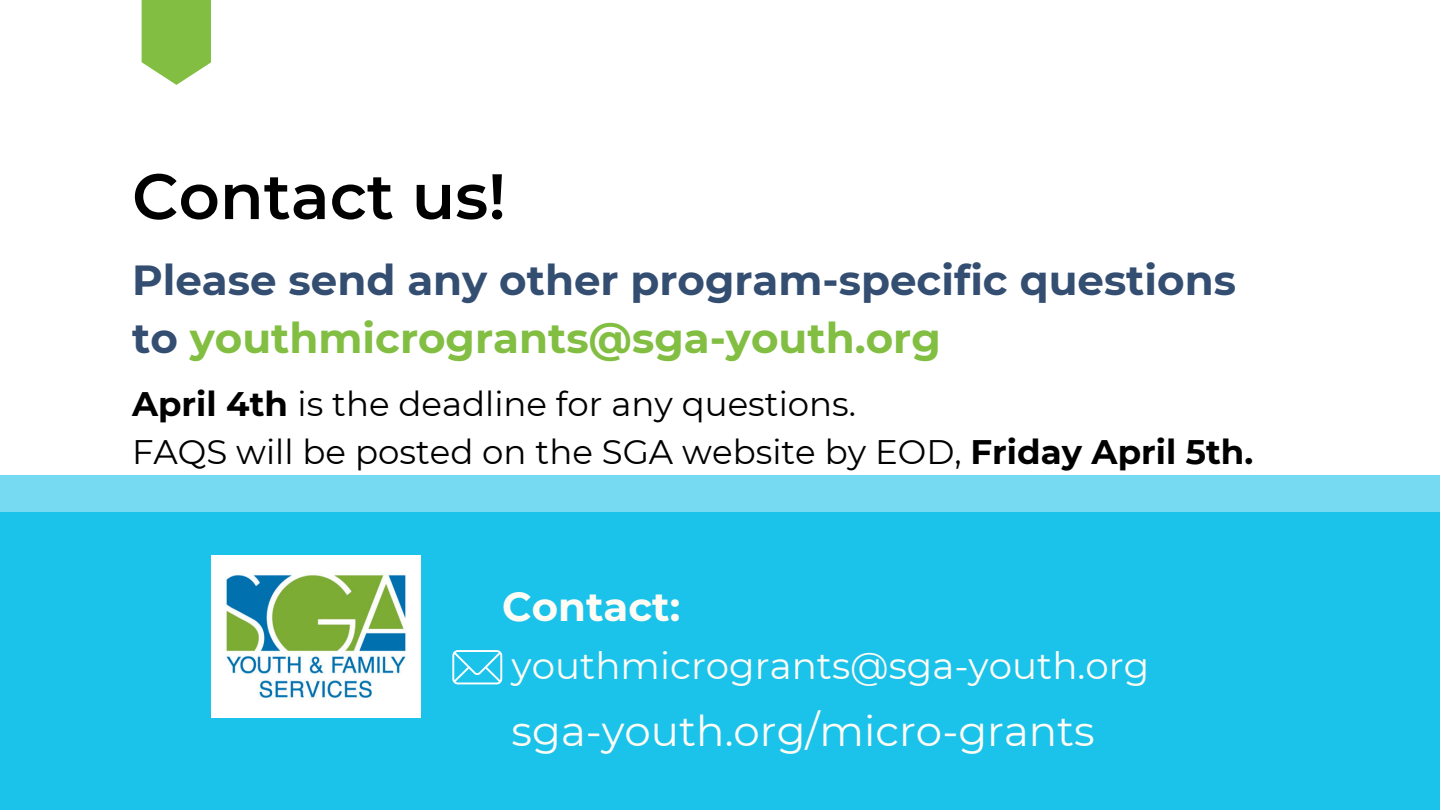
<style>
.page{position:relative;width:1440px;height:810px;background:#fff}
.page>*{position:absolute;margin:0;border:0;box-sizing:border-box;transform-origin:0 0}
.t1{font:600 64px "Montserrat";color:#000}
.t2{font:700 42px/58.5px "Montserrat";color:#344e72}
.t3{font:42px "Montserrat";color:#fefcf5}
.t4{font:700 40.3px "Montserrat";color:#fefcf5}
.t5{font:37.2px "Montserrat";color:#fefcf5}
.t6{font:34px/47.2px "Montserrat";color:#000}
.s1{color:#81be42}
.s2{font-weight:700}
</style>
<div class="page">
<svg style="left:142px;top:0;width:69px;height:85px;background:#91c65b"></svg>
<div style="left:0;top:513px;width:1440px;height:297px;background:#1bc3ea"></div>
<div style="left:0;top:475px;width:1440px;height:38px;background:#76dbf2"></div>
<img style="left:211px;top:555px;width:210px;height:162px">
<svg style="left:452px;top:650px;width:50px;height:34px"></svg>
<h1 class="t1" style="left:132px;top:157px;width:375px">Contact us!</h1>
<p class="t2" style="left:132px;top:251px;width:1106px">Please send any other program-specific questions to <span class="s1">youthmicrogrants@sga-youth.org</span></p>
<p class="t6" style="left:132px;top:380px;width:1123px"><span class="s2">April 4th</span> is the deadline for any questions.<br>FAQS will be posted on the SGA website by EOD, <span class="s2">Friday April 5th.</span></p>
<p class="t4" style="left:502px;top:582px;width:180px">Contact:</p>
<p class="t5" style="left:512px;top:643px;width:639px">youthmicrogrants@sga-youth.org</p>
<p class="t3" style="left:512px;top:706px;width:585px">sga-youth.org/micro-grants</p>
</div>
